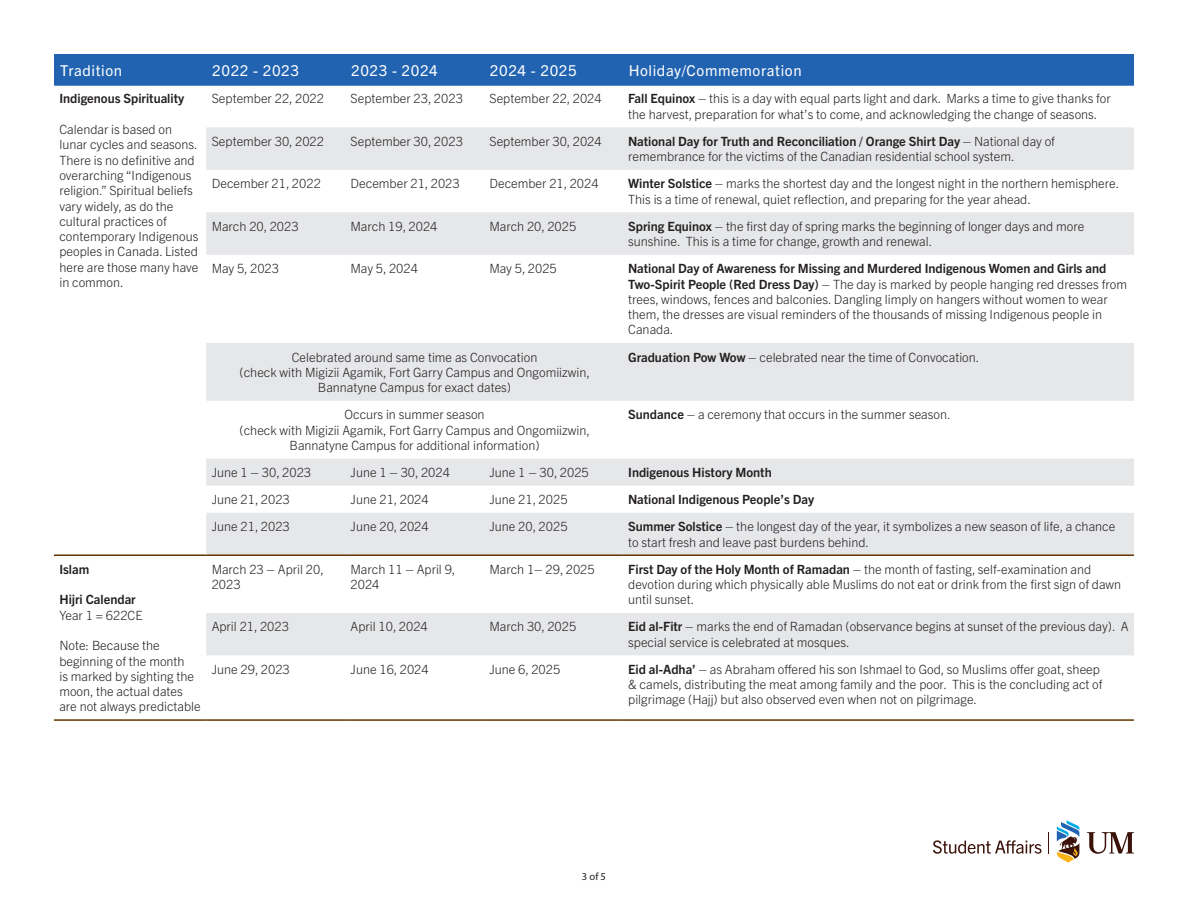
<style>
.page{position:relative;width:1188px;height:918px;background:#fff}
.page>*{position:absolute;margin:0;border:0;box-sizing:border-box;transform-origin:0 0}
.Table_Heading{font:15px "Trade Gothic Next LT Pro";letter-spacing:.04em;color:#fff}
.Table_Font{font:300 12.75px/15.3px "Trade Gothic Next LT Pro";color:#231f20}
.Table_Font-2{font:700 12.75px "Trade Gothic Next LT Pro";color:#231f20}
.t1{font:10.5px "Myriad Pro";color:#231f20}
.s1{font-weight:700}
</style>
<div class="page">
<div style="left:54px;top:54px;width:1080px;height:32px;background:#2163b0"></div>
<svg style="left:206px;top:127px;width:928px;height:528px"></svg>
<hr style="left:54px;top:554px;width:152px;height:2px;background:#653500">
<hr style="left:54px;top:719px;width:152px;height:2px;background:#653500">
<hr style="left:206px;top:719px;width:139px;height:2px;background:#653500">
<hr style="left:345px;top:719px;width:139px;height:2px;background:#653500">
<hr style="left:484px;top:719px;width:139px;height:2px;background:#653500">
<hr style="left:623px;top:719px;width:511px;height:2px;background:#653500">
<hr style="left:206px;top:554px;width:139px;height:2px;background:#653500">
<hr style="left:345px;top:554px;width:139px;height:2px;background:#653500">
<hr style="left:484px;top:554px;width:139px;height:2px;background:#653500">
<hr style="left:623px;top:554px;width:511px;height:2px;background:#653500">
<svg style="left:933px;top:840px;width:108px;height:14px"></svg>
<svg style="left:1056px;top:820px;width:24px;height:43px"></svg>
<svg style="left:1087px;top:832px;width:47px;height:22px"></svg>
<p class="Table_Heading" style="left:60px;top:60px;width:64px">Tradition</p>
<p class="Table_Heading" style="left:212px;top:60px;width:88px">2022 - 2023</p>
<p class="Table_Heading" style="left:351px;top:60px;width:88px">2023 - 2024</p>
<p class="Table_Heading" style="left:490px;top:60px;width:88px">2024 - 2025</p>
<p class="Table_Heading" style="left:629px;top:60px;width:174px">Holiday/Commemoration</p>
<p class="Table_Font-2" style="left:59px;top:90px;width:126px">Indigenous Spirituality</p>
<p class="Table_Font" style="left:59px;top:121px;width:141px">Calendar is based on lunar cycles and seasons.<br>There is no definitive and overarching “Indigenous religion.” Spiritual beliefs vary widely, as do the cultural practices of contemporary Indigenous peoples in Canada. Listed here are those many have in common.</p>
<p class="Table_Font" style="left:212px;top:90px;width:114px">September 22, 2022</p>
<p class="Table_Font" style="left:351px;top:90px;width:114px">September 23, 2023</p>
<p class="Table_Font" style="left:489px;top:90px;width:114px">September 22, 2024</p>
<p class="Table_Font" style="left:628px;top:90px;width:484px"><span class="s1">Fall Equinox</span> – this is a day with equal parts light and dark. Marks a time to give thanks for the harvest, preparation for what’s to come, and acknowledging the change of seasons.</p>
<p class="Table_Font" style="left:212px;top:133px;width:114px">September 30, 2022</p>
<p class="Table_Font" style="left:351px;top:133px;width:114px">September 30, 2023</p>
<p class="Table_Font" style="left:489px;top:133px;width:114px">September 30, 2024</p>
<p class="Table_Font" style="left:628px;top:133px;width:428px"><span class="s1">National Day for Truth and Reconciliation / Orange Shirt Day</span> – National day of remembrance for the victims of the Canadian residential school system.</p>
<p class="Table_Font" style="left:212px;top:175px;width:111px">December 21, 2022</p>
<p class="Table_Font" style="left:351px;top:175px;width:111px">December 21, 2023</p>
<p class="Table_Font" style="left:489px;top:175px;width:111px">December 21, 2024</p>
<p class="Table_Font" style="left:628px;top:175px;width:493px"><span class="s1">Winter Solstice</span> – marks the shortest day and the longest night in the northern hemisphere.<br>This is a time of renewal, quiet reflection, and preparing for the year ahead.</p>
<p class="Table_Font" style="left:212px;top:218px;width:88px">March 20, 2023</p>
<p class="Table_Font" style="left:351px;top:218px;width:88px">March 19, 2024</p>
<p class="Table_Font" style="left:489px;top:218px;width:88px">March 20, 2025</p>
<p class="Table_Font" style="left:628px;top:218px;width:458px"><span class="s1">Spring Equinox</span> – the first day of spring marks the beginning of longer days and more sunshine. This is a time for change, growth and renewal.</p>
<p class="Table_Font" style="left:212px;top:260px;width:69px">May 5, 2023</p>
<p class="Table_Font" style="left:351px;top:260px;width:69px">May 5, 2024</p>
<p class="Table_Font" style="left:489px;top:260px;width:69px">May 5, 2025</p>
<p class="Table_Font" style="left:628px;top:260px;width:500px"><span class="s1">National Day of Awareness for Missing and Murdered Indigenous Women and Girls and Two-Spirit People (Red Dress Day)</span> – The day is marked by people hanging red dresses from trees, windows, fences and balconies. Dangling limply on hangers without women to wear them, the dresses are visual reminders of the thousands of missing Indigenous people in Canada.</p>
<p class="Table_Font" style="left:292px;top:348px;width:247px">Celebrated around same time as Convocation</p>
<p class="Table_Font" style="left:240px;top:364px;width:352px;text-align:center">(check with Migizii Agamik, Fort Garry Campus and Ongomiizwin,<br>Bannatyne Campus for exact dates)</p>
<p class="Table_Font" style="left:628px;top:348px;width:353px"><span class="s1">Graduation Pow Wow</span> – celebrated near the time of Convocation.</p>
<p class="Table_Font" style="left:344px;top:406px;width:142px">Occurs in summer season</p>
<p class="Table_Font" style="left:240px;top:421px;width:352px;text-align:center">(check with Migizii Agamik, Fort Garry Campus and Ongomiizwin,<br>Bannatyne Campus for additional information)</p>
<p class="Table_Font" style="left:628px;top:406px;width:324px"><span class="s1">Sundance</span> – a ceremony that occurs in the summer season.</p>
<p class="Table_Font-2" style="left:59px;top:560px;width:31px">Islam</p>
<p class="Table_Font-2" style="left:59px;top:591px;width:78px">Hijri Calendar</p>
<p class="Table_Font" style="left:59px;top:607px;width:85px">Year 1 = 622CE</p>
<p class="Table_Font" style="left:59px;top:637px;width:143px">Note: Because the beginning of the month<br>is marked by sighting the moon, the actual dates are not always predictable</p>
<p class="Table_Font" style="left:212px;top:464px;width:101px">June 1 – 30, 2023</p>
<p class="Table_Font" style="left:351px;top:464px;width:101px">June 1 – 30, 2024</p>
<p class="Table_Font" style="left:489px;top:464px;width:101px">June 1 – 30, 2025</p>
<p class="Table_Font-2" style="left:628px;top:464px;width:145px">Indigenous History Month</p>
<p class="Table_Font" style="left:212px;top:491px;width:80px">June 21, 2023</p>
<p class="Table_Font" style="left:351px;top:491px;width:80px">June 21, 2024</p>
<p class="Table_Font" style="left:489px;top:491px;width:80px">June 21, 2025</p>
<p class="Table_Font-2" style="left:628px;top:491px;width:187px">National Indigenous People’s Day</p>
<p class="Table_Font" style="left:212px;top:518px;width:80px">June 21, 2023</p>
<p class="Table_Font" style="left:351px;top:518px;width:80px">June 20, 2024</p>
<p class="Table_Font" style="left:489px;top:518px;width:80px">June 20, 2025</p>
<p class="Table_Font" style="left:628px;top:518px;width:489px"><span class="s1">Summer Solstice</span> – the longest day of the year, it symbolizes a new season of life, a chance to start fresh and leave past burdens behind.</p>
<p class="Table_Font" style="left:212px;top:561px;width:114px">March 23 – April 20,<br>2023</p>
<p class="Table_Font" style="left:351px;top:561px;width:106px">March 11 – April 9,<br>2024</p>
<p class="Table_Font" style="left:489px;top:561px;width:107px">March 1– 29, 2025</p>
<p class="Table_Font" style="left:628px;top:561px;width:495px"><span class="s1">First Day of the Holy Month of Ramadan</span> – the month of fasting, self-examination and devotion during which physically able Muslims do not eat or drink from the first sign of dawn until sunset.</p>
<p class="Table_Font" style="left:212px;top:618px;width:79px">April 21, 2023</p>
<p class="Table_Font" style="left:351px;top:618px;width:79px">April 10, 2024</p>
<p class="Table_Font" style="left:489px;top:618px;width:88px">March 30, 2025</p>
<p class="Table_Font" style="left:628px;top:618px;width:502px"><span class="s1">Eid al-Fitr</span> – marks the end of Ramadan (observance begins at sunset of the previous day). A special service is celebrated at mosques.</p>
<p class="Table_Font" style="left:212px;top:661px;width:80px">June 29, 2023</p>
<p class="Table_Font" style="left:351px;top:661px;width:80px">June 16, 2024</p>
<p class="Table_Font" style="left:489px;top:661px;width:72px">June 6, 2025</p>
<p class="Table_Font" style="left:628px;top:661px;width:476px"><span class="s1">Eid al-Adha’</span> – as Abraham offered his son Ishmael to God, so Muslims offer goat, sheep &amp; camels, distributing the meat among family and the poor. This is the concluding act of pilgrimage (Hajj) but also observed even when not on pilgrimage.</p>
<p class="t1" style="left:582px;top:870px;width:26px">3 of 5</p>
</div>
